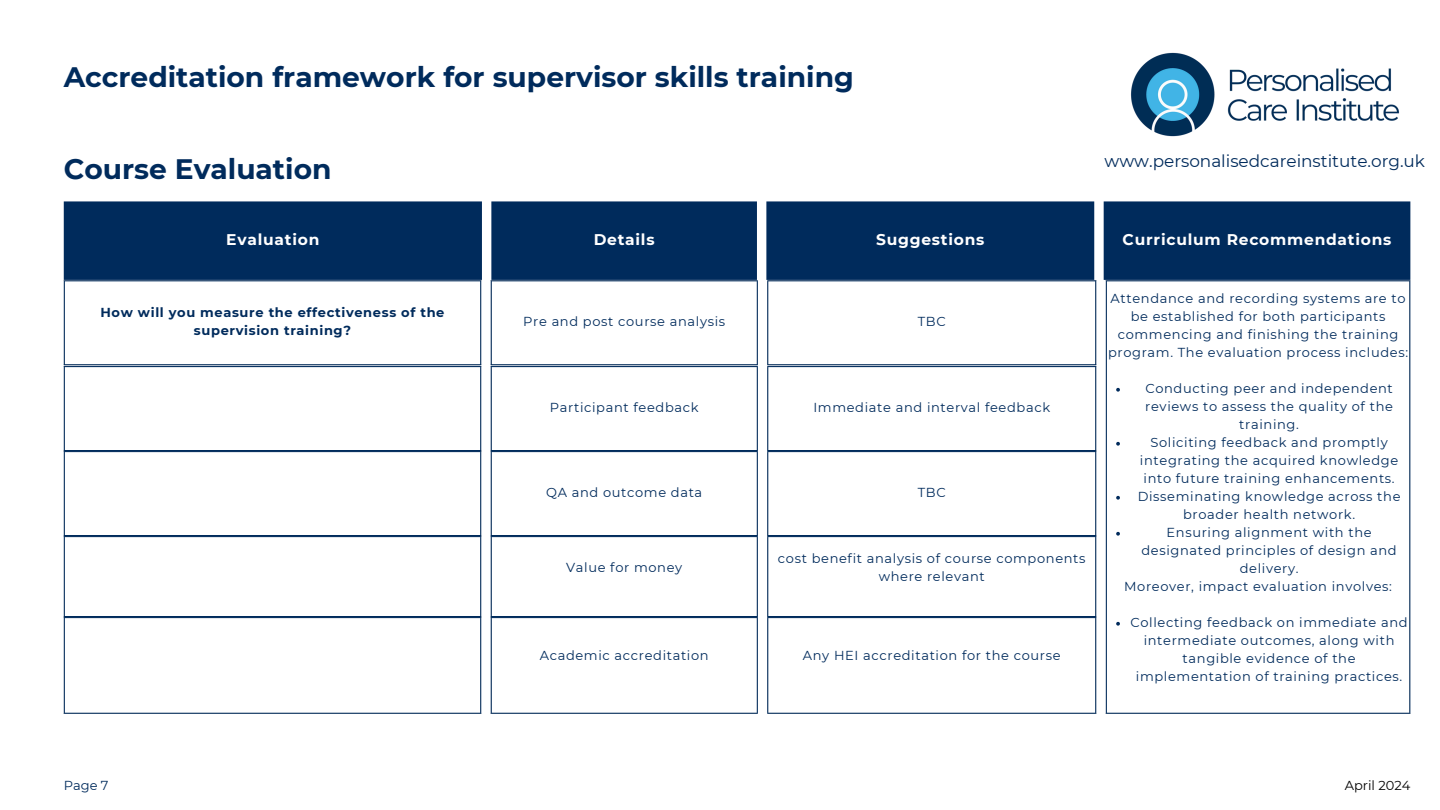
<style>
.page{position:relative;width:1440px;height:810px;background:#fff}
.page>*{position:absolute;margin:0;border:0;box-sizing:border-box;transform-origin:0 0}
.t1{font:700 28.1px "Montserrat";color:#002b5c}
.t2{font:16.9px "Montserrat";color:#002b5c}
.t3{font:700 15.5px "Montserrat";letter-spacing:.05em;color:#fff}
.t4{font:13px/18px "Montserrat";letter-spacing:.05em;color:#002b5c;text-align:center}
.t5{font:700 13px/18px "Montserrat";letter-spacing:.05em;color:#002b5c;text-align:center}
.t6{font:13px "Montserrat";color:#000}
</style>
<div class="page">
<div style="left:64px;top:201px;width:1346px;height:79px;background:#002b5c"></div>
<svg style="left:1116px;top:388px;width:4px;height:4px"></svg>
<svg style="left:1116px;top:442px;width:4px;height:4px"></svg>
<svg style="left:1116px;top:496px;width:4px;height:4px"></svg>
<svg style="left:1116px;top:532px;width:4px;height:4px"></svg>
<svg style="left:1116px;top:622px;width:4px;height:4px"></svg>
<hr style="left:1106px;top:281px;width:1px;height:432px;background:#002b5c">
<hr style="left:1409px;top:281px;width:1px;height:432px;background:#002b5c">
<hr style="left:1106px;top:280px;width:304px;height:1px;background:#002b5c">
<hr style="left:1106px;top:713px;width:304px;height:1px;background:#002b5c">
<img style="left:1131px;top:52px;width:269px;height:85px">
<svg style="left:65px;top:366px;width:1030px;height:85px"></svg>
<hr style="left:64px;top:367px;width:1px;height:83px;background:#002b5c">
<hr style="left:480px;top:367px;width:1px;height:83px;background:#002b5c">
<hr style="left:64px;top:366px;width:417px;height:1px;background:#002b5c">
<hr style="left:64px;top:450px;width:417px;height:1px;background:#002b5c">
<hr style="left:491px;top:367px;width:1px;height:83px;background:#002b5c">
<hr style="left:757px;top:367px;width:1px;height:83px;background:#002b5c">
<hr style="left:491px;top:366px;width:267px;height:1px;background:#002b5c">
<hr style="left:491px;top:450px;width:267px;height:1px;background:#002b5c">
<hr style="left:767px;top:367px;width:1px;height:83px;background:#002b5c">
<hr style="left:1095px;top:367px;width:1px;height:83px;background:#002b5c">
<hr style="left:767px;top:366px;width:329px;height:1px;background:#002b5c">
<hr style="left:767px;top:450px;width:329px;height:1px;background:#002b5c">
<svg style="left:65px;top:451px;width:1030px;height:85px"></svg>
<hr style="left:64px;top:452px;width:1px;height:83px;background:#002b5c">
<hr style="left:480px;top:452px;width:1px;height:83px;background:#002b5c">
<hr style="left:64px;top:451px;width:417px;height:1px;background:#002b5c">
<hr style="left:64px;top:535px;width:417px;height:1px;background:#002b5c">
<hr style="left:491px;top:452px;width:1px;height:83px;background:#002b5c">
<hr style="left:757px;top:452px;width:1px;height:83px;background:#002b5c">
<hr style="left:491px;top:451px;width:267px;height:1px;background:#002b5c">
<hr style="left:491px;top:535px;width:267px;height:1px;background:#002b5c">
<hr style="left:767px;top:452px;width:1px;height:83px;background:#002b5c">
<hr style="left:1095px;top:452px;width:1px;height:83px;background:#002b5c">
<hr style="left:767px;top:451px;width:329px;height:1px;background:#002b5c">
<hr style="left:767px;top:535px;width:329px;height:1px;background:#002b5c">
<svg style="left:65px;top:536px;width:1030px;height:81px"></svg>
<hr style="left:64px;top:537px;width:1px;height:79px;background:#002b5c">
<hr style="left:480px;top:537px;width:1px;height:79px;background:#002b5c">
<hr style="left:64px;top:536px;width:417px;height:1px;background:#002b5c">
<hr style="left:64px;top:616px;width:417px;height:1px;background:#002b5c">
<hr style="left:491px;top:537px;width:1px;height:79px;background:#002b5c">
<hr style="left:757px;top:537px;width:1px;height:79px;background:#002b5c">
<hr style="left:491px;top:536px;width:267px;height:1px;background:#002b5c">
<hr style="left:491px;top:616px;width:267px;height:1px;background:#002b5c">
<hr style="left:767px;top:537px;width:1px;height:79px;background:#002b5c">
<hr style="left:1095px;top:537px;width:1px;height:79px;background:#002b5c">
<hr style="left:767px;top:536px;width:329px;height:1px;background:#002b5c">
<hr style="left:767px;top:616px;width:329px;height:1px;background:#002b5c">
<svg style="left:65px;top:617px;width:1030px;height:97px"></svg>
<hr style="left:64px;top:618px;width:1px;height:95px;background:#002b5c">
<hr style="left:480px;top:618px;width:1px;height:95px;background:#002b5c">
<hr style="left:64px;top:617px;width:417px;height:1px;background:#002b5c">
<hr style="left:64px;top:713px;width:417px;height:1px;background:#002b5c">
<hr style="left:491px;top:618px;width:1px;height:95px;background:#002b5c">
<hr style="left:757px;top:618px;width:1px;height:95px;background:#002b5c">
<hr style="left:491px;top:617px;width:267px;height:1px;background:#002b5c">
<hr style="left:491px;top:713px;width:267px;height:1px;background:#002b5c">
<hr style="left:767px;top:618px;width:1px;height:95px;background:#002b5c">
<hr style="left:1095px;top:618px;width:1px;height:95px;background:#002b5c">
<hr style="left:767px;top:617px;width:329px;height:1px;background:#002b5c">
<hr style="left:767px;top:713px;width:329px;height:1px;background:#002b5c">
<svg style="left:65px;top:280px;width:1030px;height:85px"></svg>
<hr style="left:64px;top:281px;width:1px;height:83px;background:#002b5c">
<hr style="left:480px;top:281px;width:1px;height:83px;background:#002b5c">
<hr style="left:64px;top:280px;width:417px;height:1px;background:#002b5c">
<hr style="left:64px;top:364px;width:417px;height:1px;background:#002b5c">
<hr style="left:491px;top:281px;width:1px;height:83px;background:#002b5c">
<hr style="left:757px;top:281px;width:1px;height:83px;background:#002b5c">
<hr style="left:491px;top:280px;width:267px;height:1px;background:#002b5c">
<hr style="left:491px;top:364px;width:267px;height:1px;background:#002b5c">
<hr style="left:767px;top:281px;width:1px;height:83px;background:#002b5c">
<hr style="left:1095px;top:281px;width:1px;height:83px;background:#002b5c">
<hr style="left:767px;top:280px;width:329px;height:1px;background:#002b5c">
<hr style="left:767px;top:364px;width:329px;height:1px;background:#002b5c">
<p class="t1" style="left:64px;top:60px;width:792px">Accreditation framework for supervisor skills training</p>
<p class="t1" style="left:64px;top:152px;width:269px">Course Evaluation</p>
<p class="t2" style="left:1105px;top:151px;width:322px">www.personalisedcareinstitute.org.uk</p>
<h1 class="t3" style="left:226px;top:230px;width:95px">Evaluation</h1>
<h1 class="t3" style="left:594px;top:230px;width:62px">Details</h1>
<p class="t3" style="left:876px;top:230px;width:110px">Suggestions</p>
<h2 class="t3" style="left:1123px;top:230px;width:270px">Curriculum Recommendations</h2>
<p class="t5" style="left:101px;top:304px;width:346px">How will you measure the effectiveness of the supervision training?</p>
<p class="t4" style="left:523px;top:313px;width:203px">Pre and post course analysis</p>
<p class="t4" style="left:918px;top:313px;width:29px">TBC</p>
<p class="t4" style="left:550px;top:398px;width:150px">Participant feedback</p>
<p class="t4" style="left:813px;top:398px;width:238px">Immediate and interval feedback</p>
<p class="t4" style="left:546px;top:483px;width:158px">QA and outcome data</p>
<p class="t4" style="left:918px;top:483px;width:29px">TBC</p>
<p class="t4" style="left:566px;top:558px;width:118px">Value for money</p>
<p class="t4" style="left:778px;top:549px;width:309px">cost benefit analysis of course components where relevant</p>
<p class="t4" style="left:540px;top:646px;width:170px">Academic accreditation</p>
<p class="t4" style="left:803px;top:646px;width:259px">Any HEI accreditation for the course</p>
<p class="t4" style="left:1108px;top:289px;width:302px">Attendance and recording systems are to be established for both participants commencing and finishing the training program. The evaluation process includes:</p>
<p class="t4" style="left:1145px;top:379px;width:249px">Conducting peer and independent reviews to assess the quality of the training.</p>
<p class="t4" style="left:1140px;top:433px;width:260px">Soliciting feedback and promptly integrating the acquired knowledge into future training enhancements.</p>
<p class="t4" style="left:1138px;top:487px;width:264px">Disseminating knowledge across the broader health network.</p>
<p class="t4" style="left:1142px;top:523px;width:257px">Ensuring alignment with the designated principles of design and delivery.</p>
<p class="t4" style="left:1124px;top:577px;width:269px">Moreover, impact evaluation involves:</p>
<p class="t4" style="left:1130px;top:613px;width:279px">Collecting feedback on immediate and intermediate outcomes, along with tangible evidence of the implementation of training practices.</p>
<p class="t4" style="left:64px;top:777px;width:46px">Page 7</p>
<p class="t6" style="left:1345px;top:778px;width:67px">April 2024</p>
</div>
